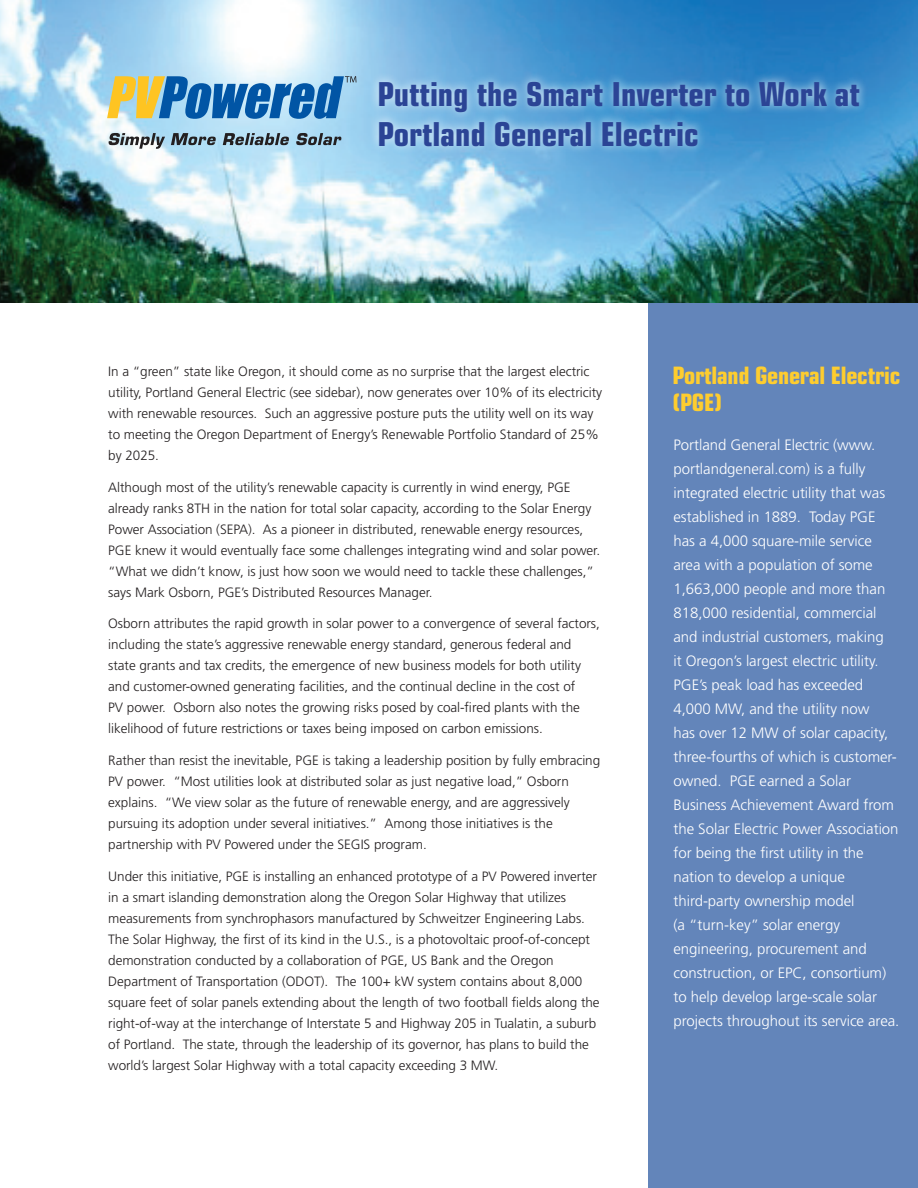
<style>
.page{position:relative;width:918px;height:1188px;background:#fff}
.page>*{position:absolute;margin:0;border:0;box-sizing:border-box;transform-origin:0 0}
.t1{font:700 condensed 33px/39.3px "Eurostile";color:#2b4495}
.t2{font:700 condensed 24px/27.3px "Eurostile";letter-spacing:-.01em;color:#fecd2f}
.t3{font:300 15px/24px "Frutiger";letter-spacing:-.005em;color:#fff}
.t4{font:300 13.5px/21px "Frutiger";letter-spacing:-.005em;color:#231f20}
</style>
<div class="page">
<img style="left:0;top:0;width:918px;height:302px">
<svg style="left:107px;top:76px;width:249px;height:43px;background:#729fb4"></svg>
<svg style="left:108px;top:133px;width:57px;height:16px"></svg>
<svg style="left:171px;top:133px;width:45px;height:12px"></svg>
<svg style="left:223px;top:133px;width:66px;height:12px"></svg>
<svg style="left:296px;top:133px;width:46px;height:12px"></svg>
<div style="left:369px;top:72px;width:500px;height:83px;background:#fff;opacity:.75"></div>
<div style="left:648px;top:303px;width:270px;height:885px;background:#6385ba"></div>
<h1 class="t1" style="left:377px;top:75px;width:484px">Putting the Smart Inverter to Work at<br>Portland General Electric</h1>
<p class="t4" style="left:108px;top:361px;width:495px">In a “green” state like Oregon, it should come as no surprise that the largest electric utility, Portland General Electric (see sidebar), now generates over 10% of its electricity with renewable resources. Such an aggressive posture puts the utility well on its way to meeting the Oregon Department of Energy’s Renewable Portfolio Standard of 25% by 2025.</p>
<p class="t4" style="left:108px;top:476px;width:494px">Although most of the utility’s renewable capacity is currently in wind energy, PGE already ranks 8TH in the nation for total solar capacity, according to the Solar Energy Power Association (SEPA). As a pioneer in distributed, renewable energy resources, PGE knew it would eventually face some challenges integrating wind and solar power. “What we didn’t know, is just how soon we would need to tackle these challenges,” says Mark Osborn, PGE’s Distributed Resources Manager.</p>
<p class="t4" style="left:108px;top:613px;width:493px">Osborn attributes the rapid growth in solar power to a convergence of several factors, including the state’s aggressive renewable energy standard, generous federal and state grants and tax credits, the emergence of new business models for both utility and customer-owned generating facilities, and the continual decline in the cost of<br>PV power. Osborn also notes the growing risks posed by coal-fired plants with the likelihood of future restrictions or taxes being imposed on carbon emissions.</p>
<p class="t4" style="left:108px;top:750px;width:493px">Rather than resist the inevitable, PGE is taking a leadership position by fully embracing PV power. “Most utilities look at distributed solar as just negative load,” Osborn explains. “We view solar as the future of renewable energy, and are aggressively pursuing its adoption under several initiatives.” Among those initiatives is the partnership with PV Powered under the SEGIS program.</p>
<p class="t4" style="left:108px;top:866px;width:493px">Under this initiative, PGE is installing an enhanced prototype of a PV Powered inverter in a smart islanding demonstration along the Oregon Solar Highway that utilizes measurements from synchrophasors manufactured by Schweitzer Engineering Labs.<br>The Solar Highway, the first of its kind in the U.S., is a photovoltaic proof-of-concept demonstration conducted by a collaboration of PGE, US Bank and the Oregon Department of Transportation (ODOT). The 100+ kW system contains about 8,000 square feet of solar panels extending about the length of two football fields along the right-of-way at the interchange of Interstate 5 and Highway 205 in Tualatin, a suburb of Portland. The state, through the leadership of its governor, has plans to build the world’s largest Solar Highway with a total capacity exceeding 3 MW.</p>
<h2 class="t2" style="left:672px;top:362px;width:229px">Portland General Electric (PGE)</h2>
<p class="t3" style="left:674px;top:432px;width:227px">Portland General Electric (www. portlandgeneral.com) is a fully integrated electric utility that was established in 1889. Today PGE has a 4,000 square-mile service area with a population of some<br>1,663,000 people and more than<br>818,000 residential, commercial and industrial customers, making<br>it Oregon’s largest electric utility.<br>PGE’s peak load has exceeded<br>4,000 MW, and the utility now<br>has over 12 MW of solar capacity, three-fourths of which is customer&shy;owned. PGE earned a Solar<br>Business Achievement Award from the Solar Electric Power Association for being the first utility in the nation to develop a unique third-party ownership model<br>(a “turn-key” solar energy engineering, procurement and construction, or EPC, consortium) to help develop large-scale solar projects throughout its service area.</p>
</div>
